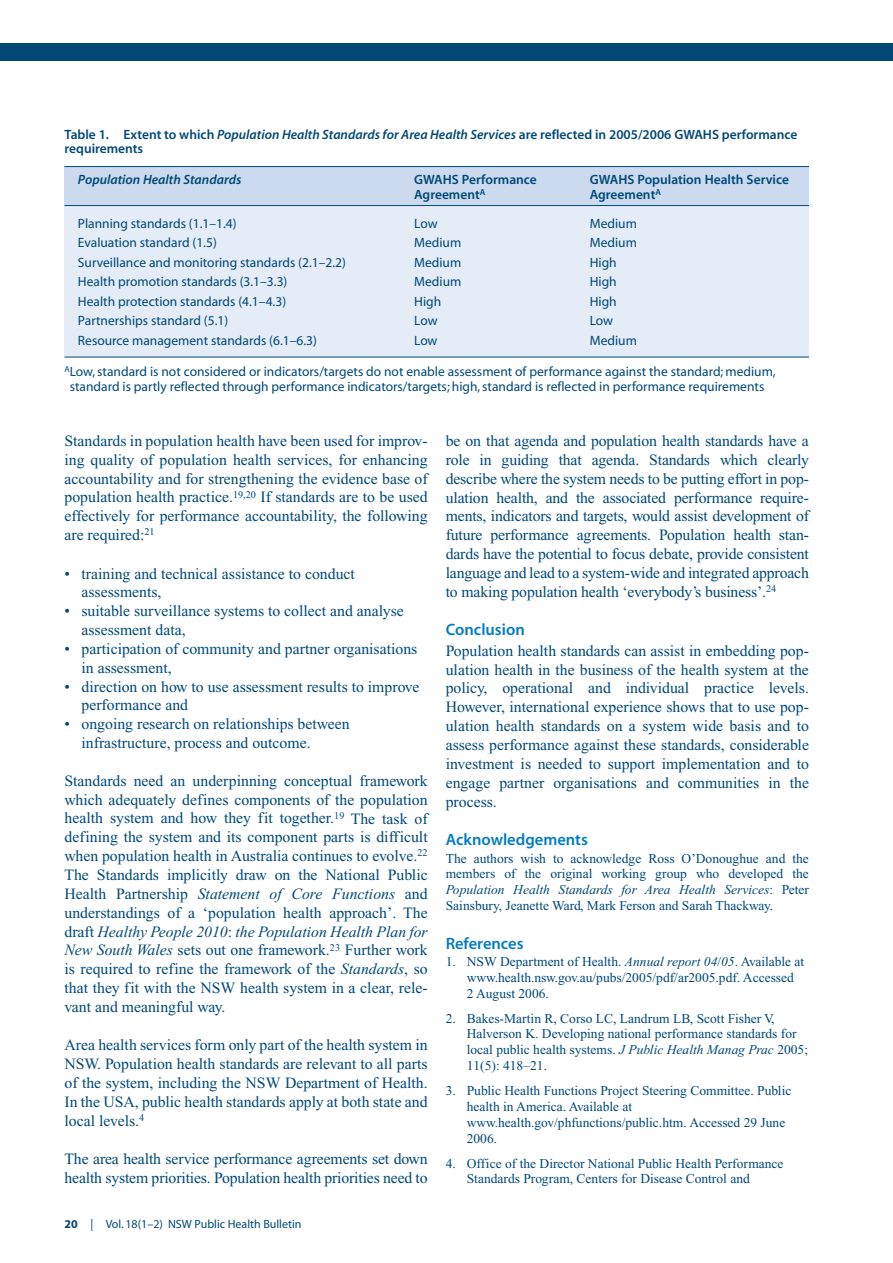
<style>
.page{position:relative;width:893px;height:1263px;background:#fff}
.page>*{position:absolute;margin:0;border:0;box-sizing:border-box;transform-origin:0 0}
.t1{font:16.5px "Myriad MM 565 600";color:#007cc2}
.t2{font:15.75px/18.9px "Times";color:#004876}
.t3{font:13.5px/15.9px "Times";color:#004876}
.t4{font:13.5px/15.8px "Myriad MM 400 600";color:#004876;text-align:center}
.t5{font:13.5px/14.2px "Myriad MM 565 600";color:#004876}
.t6{font:13.5px "Myriad MM It 565 600";color:#004876}
.t7{font:12px "Myriad MM 400 600";color:#004876}
.s1{font-family:"Myriad MM It 565 600"}
.s2{font-style:italic}
.s3{font-family:"Myriad MM 700 600"}
</style>
<div class="page">
<div style="left:0;top:44px;width:892px;height:17px;background:#004876"></div>
<div style="left:64px;top:206px;width:745px;height:151px;background:#e4ecf7"></div>
<div style="left:64px;top:166px;width:745px;height:40px;background:#cbdaef"></div>
<hr style="left:64px;top:166px;width:745px;height:1px;background:#004876">
<hr style="left:64px;top:205px;width:745px;height:1px;background:#004876">
<hr style="left:64px;top:357px;width:745px;height:1px;background:#004876">
<p class="t5" style="left:64px;top:128px;width:734px">Table 1. Extent to which <span class="s1">Population Health Standards for Area Health Services</span> are reflected in 2005/2006 GWAHS performance requirements</p>
<p class="t6" style="left:78px;top:175px;width:165px">Population Health Standards</p>
<p class="t5" style="left:414px;top:174px;width:124px">GWAHS Performance</p>
<p class="t5" style="left:589px;top:174px;width:201px">GWAHS Population Health Service</p>
<p class="t5" style="left:414px;top:189px;width:73px">Agreement<sup>A</sup></p>
<p class="t5" style="left:589px;top:189px;width:73px">Agreement<sup>A</sup></p>
<p class="t4" style="left:78px;top:217px;width:160px">Planning standards (1.1–1.4)</p>
<p class="t4" style="left:414px;top:217px;width:25px">Low</p>
<p class="t4" style="left:589px;top:217px;width:49px">Medium</p>
<p class="t4" style="left:78px;top:236px;width:140px">Evaluation standard (1.5)</p>
<p class="t4" style="left:414px;top:236px;width:49px">Medium</p>
<p class="t4" style="left:589px;top:236px;width:49px">Medium</p>
<p class="t4" style="left:78px;top:256px;width:269px">Surveillance and monitoring standards (2.1–2.2)</p>
<p class="t4" style="left:414px;top:256px;width:49px">Medium</p>
<p class="t4" style="left:589px;top:256px;width:28px">High</p>
<p class="t4" style="left:78px;top:275px;width:211px">Health promotion standards (3.1–3.3)</p>
<p class="t4" style="left:414px;top:275px;width:49px">Medium</p>
<p class="t4" style="left:589px;top:275px;width:29px">High</p>
<p class="t4" style="left:78px;top:295px;width:210px">Health protection standards (4.1–4.3)</p>
<p class="t4" style="left:414px;top:295px;width:28px">High</p>
<p class="t4" style="left:589px;top:295px;width:28px">High</p>
<p class="t4" style="left:78px;top:314px;width:152px">Partnerships standard (5.1)</p>
<p class="t4" style="left:414px;top:314px;width:25px">Low</p>
<p class="t4" style="left:589px;top:314px;width:25px">Low</p>
<p class="t4" style="left:78px;top:334px;width:240px">Resource management standards (6.1–6.3)</p>
<p class="t4" style="left:414px;top:334px;width:25px">Low</p>
<p class="t4" style="left:589px;top:334px;width:49px">Medium</p>
<p class="t4" style="left:64px;top:364px;width:712px"><sup>A</sup>Low,standard is not considered or indicators/targets do not enable assessment of performance against the standard; medium, standard is partly reflected through performance indicators/targets; high, standard is reflected in performance requirements</p>
<p class="t2" style="left:64px;top:433px;width:365px;text-align:justify">Standards in population health have been used for improv&shy;ing quality of population health services, for enhancing accountability and for strengthening the evidence base of population health practice.<sup>19,20</sup> If standards are to be used effectively for performance accountability, the following are required:<sup>21</sup></p>
<p class="t2" style="left:81px;top:565px;width:275px;text-indent:-17px">• training and technical assistance to conduct assessments,</p>
<p class="t2" style="left:81px;top:603px;width:324px;text-indent:-17px">• suitable surveillance systems to collect and analyse assessment data,</p>
<p class="t2" style="left:81px;top:641px;width:337px;text-indent:-17px">• participation of community and partner organisations in assessment,</p>
<p class="t2" style="left:81px;top:678px;width:339px;text-indent:-17px">• direction on how to use assessment results to improve performance and</p>
<p class="t2" style="left:81px;top:716px;width:269px;text-indent:-17px">• ongoing research on relationships between infrastructure, process and outcome.</p>
<p class="t2" style="left:64px;top:773px;width:365px;text-align:justify">Standards need an underpinning conceptual framework which adequately defines components of the population health system and how they fit together.<sup>19</sup> The task of defining the system and its component parts is difficult when population health in Australia continues to evolve.<sup>22<br></sup>The Standards implicitly draw on the National Public Health Partnership <span class="s2">Statement of Core Functions</span> and understandings of a ‘population health approach’. The draft <span class="s2">Healthy People 2010</span>: <span class="s2">the Population Health Plan for New South Wales</span> sets out one framework.<sup>23</sup> Further work is required to refine the framework of the <span class="s2">Standards</span>, so that they fit with the NSW health system in a clear, rele&shy;vant and meaningful way.</p>
<p class="t2" style="left:64px;top:1037px;width:365px;text-align:justify">Area health services form only part of the health system in NSW. Population health standards are relevant to all parts of the system, including the NSW Department of Health.<br>In the USA, public health standards apply at both state and local levels.<sup>4</sup></p>
<p class="t2" style="left:64px;top:1151px;width:365px">The area health service performance agreements set down health system priorities. Population health priorities need to</p>
<p class="t7" style="left:64px;top:1219px;width:238px"><span class="s3">20</span> | Vol. 18(1–2) NSW Public Health Bulletin</p>
<p class="t2" style="left:446px;top:433px;width:365px;text-align:justify">be on that agenda and population health standards have a role in guiding that agenda. Standards which clearly describe where the system needs to be putting effort in pop&shy;ulation health, and the associated performance require&shy;ments, indicators and targets, would assist development of future performance agreements. Population health stan&shy;dards have the potential to focus debate, provide consistent language and lead to a system-wide and integrated approach to making population health ‘everybody’s business’.<sup>24</sup></p>
<p class="t1" style="left:446px;top:624px;width:81px">Conclusion</p>
<p class="t2" style="left:446px;top:642px;width:365px;text-align:justify">Population health standards can assist in embedding pop&shy;ulation health in the business of the health system at the policy, operational and individual practice levels.<br>However, international experience shows that to use pop&shy;ulation health standards on a system wide basis and to assess performance against these standards, considerable investment is needed to support implementation and to engage partner organisations and communities in the process.</p>
<p class="t1" style="left:446px;top:833px;width:144px">Acknowledgements</p>
<p class="t3" style="left:446px;top:851px;width:365px;text-align:justify">The authors wish to acknowledge Ross O’Donoughue and the members of the original working group who developed the <span class="s2">Population Health Standards for Area Health Services</span>: Peter Sainsbury, Jeanette Ward, Mark Ferson and Sarah Thackway.</p>
<p class="t1" style="left:446px;top:937px;width:79px">References</p>
<p class="t3" style="left:466px;top:955px;width:339px;text-indent:-21px">1. NSW Department of Health. <span class="s2">Annual report 04</span>/<span class="s2">05</span>. Available at www.health.nsw.gov.au/pubs/2005/pdf/ar2005.pdf. Accessed<br>2 August 2006.</p>
<p class="t3" style="left:467px;top:1011px;width:343px;text-indent:-21px">2. Bakes-Martin R, Corso LC, Landrum LB, Scott Fisher V, Halverson K. Developing national performance standards for local public health systems. <span class="s2">J Public Health Manag Prac</span> 2005; 11(5): 418–21.</p>
<p class="t3" style="left:467px;top:1084px;width:326px;text-indent:-21px">3. Public Health Functions Project Steering Committee. Public health in America. Available at www.health.gov/phfunctions/public.htm. Accessed 29 June 2006.</p>
<p class="t3" style="left:467px;top:1156px;width:318px;text-indent:-21px">4. Office of the Director National Public Health Performance<br>Standards Program, Centers for Disease Control and</p>
</div>
